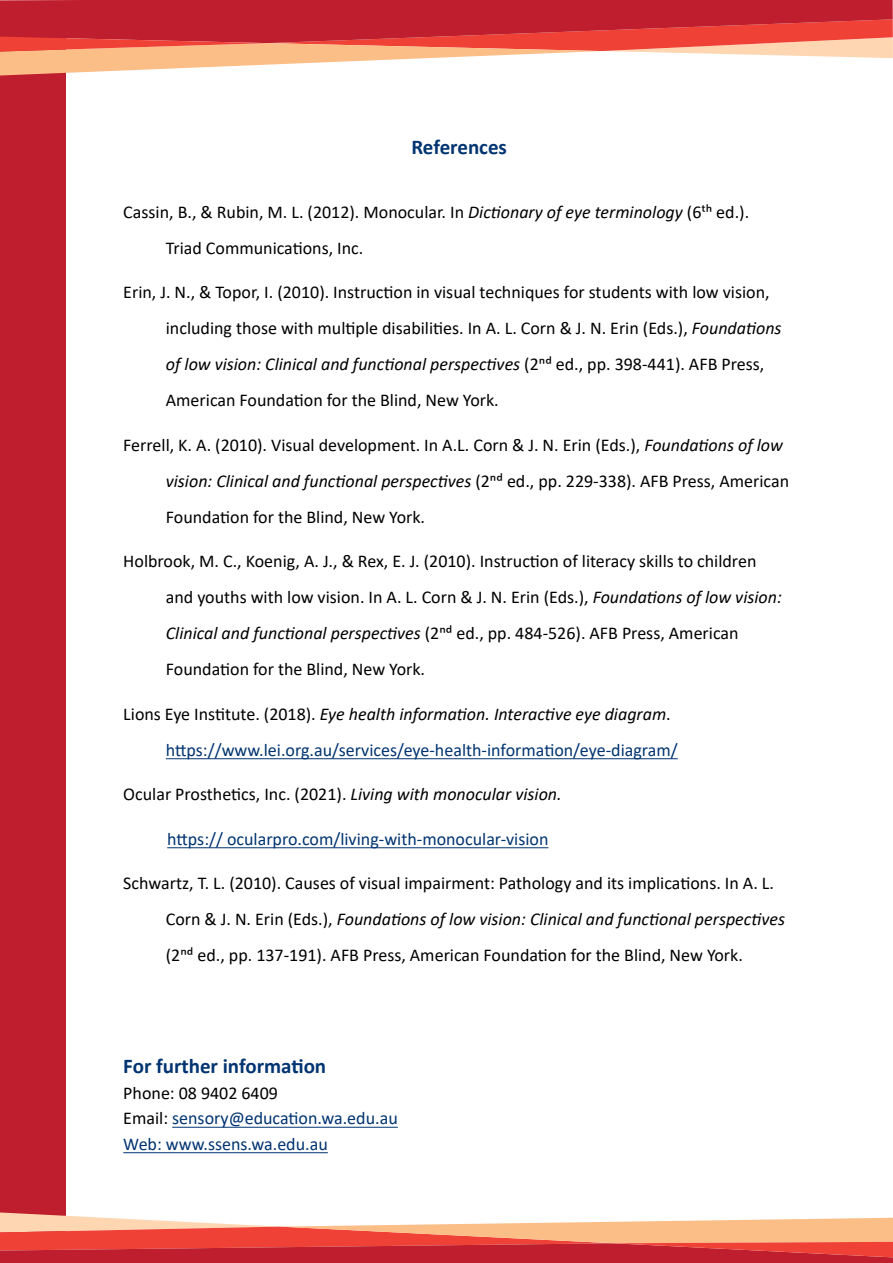
<style>
.page{position:relative;width:893px;height:1263px;background:#fff}
.page>*{position:absolute;margin:0;border:0;box-sizing:border-box;transform-origin:0 0}
.t1{font:700 21px "Calibri";color:#003471}
.t2{font:18px/36px "Calibri";color:#000}
.t3{font:18px/25.5px "Calibri";color:#003471}
.s1{font-style:italic}
.s2{color:#000}
.s3{font-style:italic;color:#000}
</style>
<div class="page">
<div style="left:0;top:14px;width:66px;height:1232px;background:#be1e2d"></div>
<svg style="left:0;top:1212px;width:893px;height:51px"></svg>
<hr style="left:166px;top:758px;width:512px;height:1px;background:#003471">
<hr style="left:167px;top:847px;width:381px;height:1px;background:#003471">
<hr style="left:172px;top:1127px;width:226px;height:1px;background:#003471">
<hr style="left:123px;top:1152px;width:205px;height:1px;background:#003471">
<svg style="left:0;top:0;width:893px;height:76px"></svg>
<p class="t1" style="left:411px;top:132px;width:97px">References</p>
<p class="t2" style="left:166px;top:193px;width:585px;text-indent:-43px">Cassin, B., &amp; Rubin, M. L. (2012). Monocular. In <span class="s1">Dictionary of eye terminology</span> (6th ed.).<br>Triad Communications, Inc.</p>
<p class="t2" style="left:166px;top:274px;width:617px;text-indent:-43px">Erin, J. N., &amp; Topor, I. (2010). Instruction in visual techniques for students with low vision, including those with multiple disabilities. In A. L. Corn &amp; J. N. Erin (Eds.), <span class="s1">Foundations of low vision: Clinical and functional perspectives</span> (2nd ed., pp. 398-441). AFB Press, American Foundation for the Blind, New York.</p>
<p class="t2" style="left:166px;top:426px;width:625px;text-indent:-43px">Ferrell, K. A. (2010). Visual development. In A.L. Corn &amp; J. N. Erin (Eds.), <span class="s1">Foundations of low vision: Clinical and functional perspectives</span> (2nd ed., pp. 229-338). AFB Press, American<br>Foundation for the Blind, New York.</p>
<p class="t2" style="left:166px;top:543px;width:618px;text-indent:-43px">Holbrook, M. C., Koenig, A. J., &amp; Rex, E. J. (2010). Instruction of literacy skills to children and youths with low vision. In A. L. Corn &amp; J. N. Erin (Eds.), <span class="s1">Foundations of low vision:<br>Clinical and functional perspectives</span> (2nd ed., pp. 484-526). AFB Press, American Foundation for the Blind, New York.</p>
<p class="t3" style="left:166px;top:695px;width:513px;line-height:36px;text-indent:-43px"><span class="s2">Lions Eye Institute. (2018).</span> <span class="s3">Eye health information. Interactive eye diagram</span><span class="s2">. </span>https://www.lei.org.au/services/eye-health-information/eye-diagram/</p>
<p class="t2" style="left:123px;top:776px;width:440px">Ocular Prosthetics, Inc. (2021). <span class="s1">Living with monocular vision.</span></p>
<p class="t3" style="left:167px;top:825px;width:383px">https:// ocularpro.com/living-with-monocular-vision</p>
<p class="t2" style="left:166px;top:865px;width:621px;text-indent:-43px">Schwartz, T. L. (2010). Causes of visual impairment: Pathology and its implications. In A. L.<br>Corn &amp; J. N. Erin (Eds.), <span class="s1">Foundations of low vision: Clinical and functional perspectives </span>(2nd ed., pp. 137-191). AFB Press, American Foundation for the Blind, New York.</p>
<p class="t1" style="left:123px;top:1051px;width:204px">For further information</p>
<p class="t3" style="left:123px;top:1079px;width:276px"><span class="s2">Phone: 08 9402 6409<br>Email:</span> sensory@education.wa.edu.au<br>Web: www.ssens.wa.edu.au</p>
</div>
